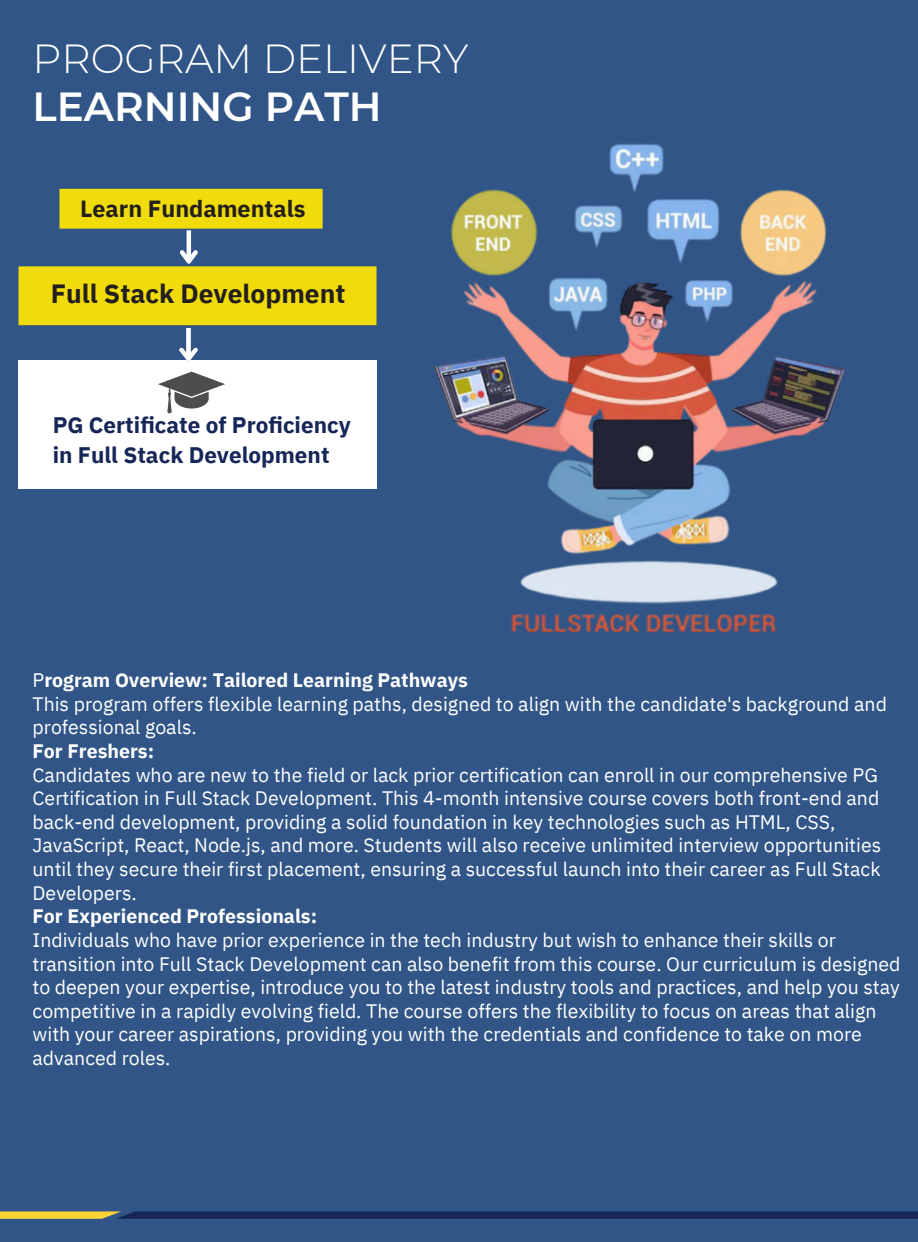
<style>
.page{position:relative;width:918px;height:1242px;background:#305586}
.page>*{position:absolute;margin:0;border:0;box-sizing:border-box;transform-origin:0 0}
.t1{font:300 40.5px/47.2px "Montserrat";color:#fff}
.t2{font:700 26.4px "IBM Plex Sans";color:#241f1f}
.t3{font:700 23.4px "IBM Plex Sans";color:#241f1f}
.t4{font:700 22.5px "IBM Plex Sans";color:#162657}
.t5{font:19.5px/23.7px "IBM Plex Sans";color:#fff}
.s1{font-weight:600}
.s2{font-weight:700}
</style>
<div class="page">
<svg style="left:0;top:1211px;width:918px;height:8px;background:#323d57"></svg>
<div style="left:19px;top:361px;width:358px;height:128px;background:#fff"></div>
<svg style="left:158px;top:372px;width:67px;height:41px"></svg>
<img style="left:18px;top:188px;width:359px;height:138px">
<img style="left:434px;top:144px;width:411px;height:489px">
<img style="left:171px;top:320px;width:34px;height:42px">
<h3 class="t1" style="left:33px;top:35px;width:437px">PROGRAM DELIVERY<br><span class="s1">LEARNING PATH</span></h3>
<p class="t3" style="left:80px;top:193px;width:227px">Learn Fundamentals</p>
<h3 class="t2" style="left:51px;top:276px;width:296px">Full Stack Development</h3>
<h2 class="t4" style="left:53px;top:410px;width:300px">PG Certificate of Proficiency</h2>
<p class="t4" style="left:53px;top:440px;width:278px">in Full Stack Development</p>
<h3 class="t5" style="left:33px;top:668px;width:869px">P<span class="s2">rogram Overview: Tailored Learning Pathways<br></span>This program offers flexible learning paths, designed to align with the candidate's background and professional goals.<br><span class="s2">For Freshers:<br></span>Candidates who are new to the field or lack prior certification can enroll in our comprehensive PG Certification in Full Stack Development. This 4-month intensive course covers both front-end and back-end development, providing a solid foundation in key technologies such as HTML, CSS, JavaScript, React, Node.js, and more. Students will also receive unlimited interview opportunities until they secure their first placement, ensuring a successful launch into their career as Full Stack Developers.<br><span class="s2">For Experienced Professionals:<br></span>Individuals who have prior experience in the tech industry but wish to enhance their skills or transition into Full Stack Development can also benefit from this course. Our curriculum is designed to deepen your expertise, introduce you to the latest industry tools and practices, and help you stay competitive in a rapidly evolving field. The course offers the flexibility to focus on areas that align with your career aspirations, providing you with the credentials and confidence to take on more advanced roles.</h3>
</div>
